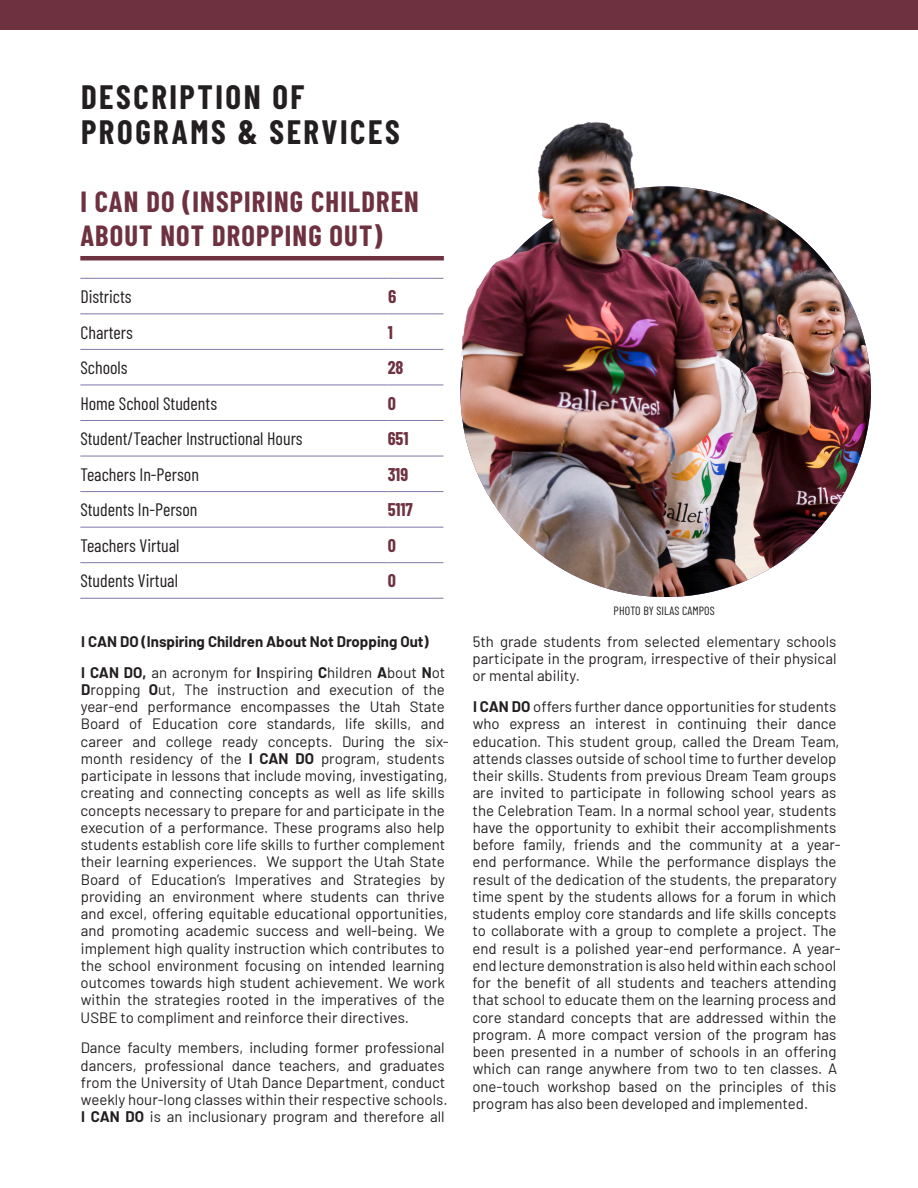
<style>
.page{position:relative;width:918px;height:1188px;background:#fff}
.page>*{position:absolute;margin:0;border:0;box-sizing:border-box;transform-origin:0 0}
.t1{font:700 33px "Barlow Condensed";letter-spacing:.075em;color:#231f20}
.t2{font:700 28.5px/34.2px "Barlow Condensed";letter-spacing:.04em;color:#6e3140}
.t3{font:18px "Barlow Condensed";color:#231f20}
.t4{font:700 18px "Barlow Condensed";letter-spacing:-.005em;color:#6e3140}
.t5{font:15px/17.2px "Barlow";color:#231f20}
.t6{font:700 15px "Barlow";color:#231f20}
.t7{font:12px "Barlow Condensed";letter-spacing:.01em;color:#231f20}
.s1{font-weight:700}
</style>
<div class="page">
<hr style="left:80px;top:256px;width:364px;height:4px;background:#6e3140">
<hr style="left:80px;top:278px;width:308px;height:1px;background:#8376a8">
<hr style="left:388px;top:278px;width:55px;height:1px;background:#8376a8">
<hr style="left:80px;top:313px;width:308px;height:1px;background:#8376a8">
<hr style="left:388px;top:313px;width:55px;height:1px;background:#8376a8">
<hr style="left:80px;top:349px;width:308px;height:1px;background:#8376a8">
<hr style="left:388px;top:349px;width:55px;height:1px;background:#8376a8">
<hr style="left:80px;top:385px;width:308px;height:1px;background:#8376a8">
<hr style="left:80px;top:420px;width:308px;height:1px;background:#8376a8">
<hr style="left:388px;top:385px;width:55px;height:1px;background:#8376a8">
<hr style="left:388px;top:420px;width:55px;height:1px;background:#8376a8">
<hr style="left:80px;top:456px;width:308px;height:1px;background:#8376a8">
<hr style="left:388px;top:456px;width:55px;height:1px;background:#8376a8">
<hr style="left:80px;top:491px;width:308px;height:1px;background:#8376a8">
<hr style="left:80px;top:527px;width:308px;height:1px;background:#8376a8">
<hr style="left:80px;top:562px;width:308px;height:1px;background:#8376a8">
<hr style="left:80px;top:598px;width:308px;height:1px;background:#8376a8">
<hr style="left:388px;top:491px;width:55px;height:1px;background:#8376a8">
<hr style="left:388px;top:527px;width:55px;height:1px;background:#8376a8">
<hr style="left:388px;top:562px;width:55px;height:1px;background:#8376a8">
<hr style="left:388px;top:598px;width:55px;height:1px;background:#8376a8">
<div style="left:0;top:0;width:918px;height:30px;background:#6e3140"></div>
<img style="left:427px;top:122px;width:444px;height:475px">
<p class="t1" style="left:81px;top:74px;width:225px">DESCRIPTION OF</p>
<p class="t1" style="left:81px;top:108px;width:320px">PROGRAMS &amp; SERVICES</p>
<p class="t2" style="left:80px;top:183px;width:340px">I CAN DO (INSPIRING CHILDREN<br>ABOUT NOT DROPPING OUT)</p>
<p class="t3" style="left:80px;top:284px;width:53px">Districts</p>
<p class="t4" style="left:388px;top:284px;width:10px">6</p>
<p class="t3" style="left:80px;top:319px;width:54px">Charters</p>
<p class="t4" style="left:388px;top:319px;width:7px">1</p>
<p class="t3" style="left:80px;top:355px;width:49px">Schools</p>
<p class="t4" style="left:388px;top:355px;width:17px">28</p>
<p class="t3" style="left:80px;top:390px;width:138px">Home School Students</p>
<p class="t4" style="left:388px;top:390px;width:10px">0</p>
<p class="t3" style="left:80px;top:426px;width:224px">Student/Teacher Instructional Hours</p>
<p class="t4" style="left:388px;top:426px;width:22px">651</p>
<p class="t3" style="left:80px;top:461px;width:120px">Teachers In-Person</p>
<p class="t4" style="left:388px;top:462px;width:22px">319</p>
<p class="t3" style="left:80px;top:497px;width:119px">Students In-Person</p>
<p class="t4" style="left:388px;top:497px;width:27px">5117</p>
<p class="t3" style="left:80px;top:533px;width:101px">Teachers Virtual</p>
<p class="t4" style="left:388px;top:533px;width:10px">0</p>
<p class="t3" style="left:80px;top:568px;width:99px">Students Virtual</p>
<p class="t4" style="left:388px;top:568px;width:10px">0</p>
<p class="t6" style="left:81px;top:630px;width:349px">I CAN DO (Inspiring Children About Not Dropping Out)</p>
<p class="t5" style="left:81px;top:662px;width:370px"><span class="s1">I CAN DO,</span> an acronym for <span class="s1">I</span>nspiring <span class="s1">C</span>hildren <span class="s1">A</span>bout <span class="s1">N</span>ot <span class="s1">D</span>ropping <span class="s1">O</span>ut, The instruction and execution of the year-end performance encompasses the Utah State Board of Education core standards, life skills, and career and college ready concepts. During the six&shy;month residency of the <span class="s1">I CAN DO</span> program, students participate in lessons that include moving, investigating, creating and connecting concepts as well as life skills concepts necessary to prepare for and participate in the execution of a performance. These programs also help students establish core life skills to further complement their learning experiences. We support the Utah State Board of Education’s Imperatives and Strategies by providing an environment where students can thrive and excel, offering equitable educational opportunities, and promoting academic success and well-being. We implement high quality instruction which contributes to the school environment focusing on intended learning outcomes towards high student achievement. We work within the strategies rooted in the imperatives of the USBE to compliment and reinforce their directives.</p>
<p class="t5" style="left:81px;top:1038px;width:369px">Dance faculty members, including former professional dancers, professional dance teachers, and graduates from the University of Utah Dance Department, conduct weekly hour-long classes within their respective schools.<br><span class="s1">I CAN DO</span> is an inclusionary program and therefore all</p>
<p class="t7" style="left:614px;top:602px;width:103px">PHOTO BY SILAS CAMPOS</p>
<p class="t5" style="left:472px;top:632px;width:366px;text-align:justify">5th grade students from selected elementary schools participate in the program, irrespective of their physical or mental ability.</p>
<p class="t5" style="left:472px;top:697px;width:370px"><span class="s1">I CAN DO</span> offers further dance opportunities for students who express an interest in continuing their dance education. This student group, called the Dream Team, attends classes outside of school time to further develop their skills. Students from previous Dream Team groups are invited to participate in following school years as the Celebration Team. In a normal school year, students have the opportunity to exhibit their accomplishments before family, friends and the community at a year&shy;end performance. While the performance displays the result of the dedication of the students, the preparatory time spent by the students allows for a forum in which students employ core standards and life skills concepts to collaborate with a group to complete a project. The end result is a polished year-end performance. A year&shy;end lecture demonstration is also held within each school for the benefit of all students and teachers attending that school to educate them on the learning process and core standard concepts that are addressed within the program. A more compact version of the program has been presented in a number of schools in an offering which can range anywhere from two to ten classes. A one-touch workshop based on the principles of this program has also been developed and implemented.</p>
</div>
